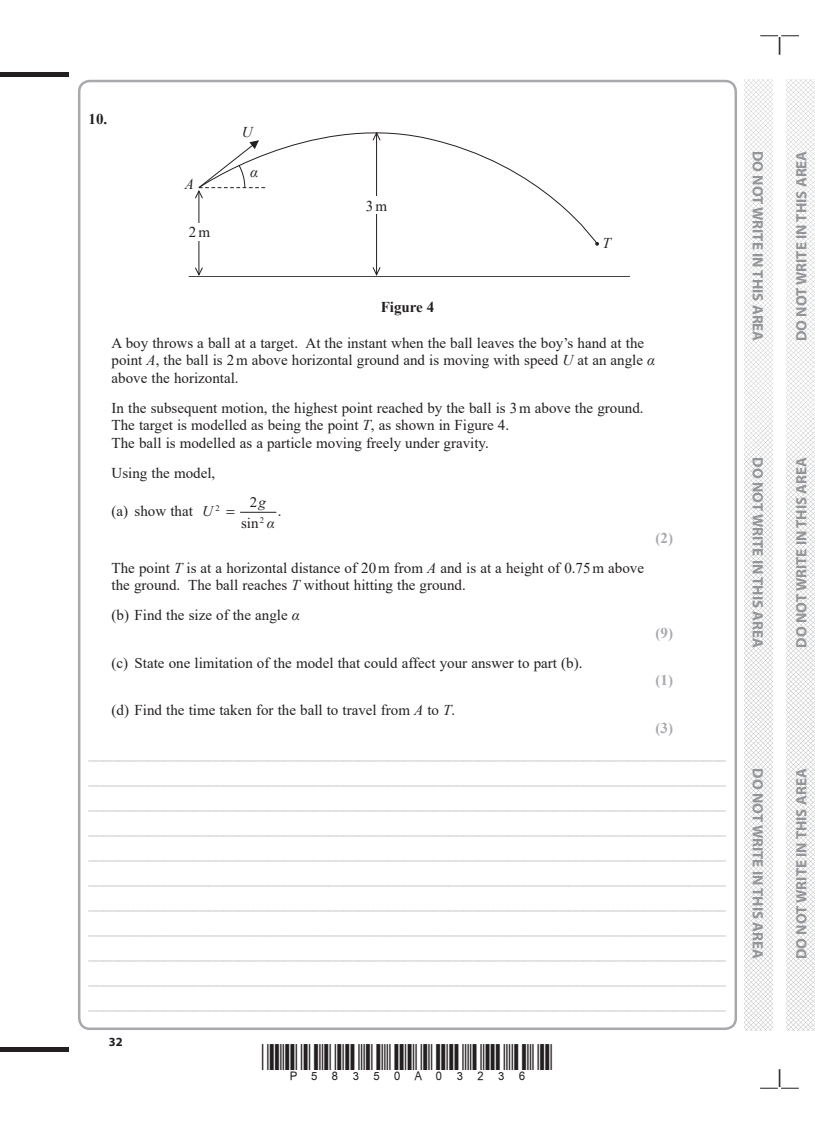
<style>
.page{position:relative;width:815px;height:1124px;background:#fff}
.page>*{position:absolute;margin:0;border:0;box-sizing:border-box;transform-origin:0 0}
.t1{font:15px/25px "Times New Roman";color:#a8a9ad;text-align:justify}
.t2{font:15px/17.5px "Times New Roman";color:#231f20}
.t3{font:700 15px "Myriad Pro";color:#939598}
.t4{font:700 15px "Times New Roman";color:#a8a9ad}
.t5{font:700 15px "Times New Roman";color:#231f20}
.t6{font:italic 15px "Times New Roman";color:#231f20}
.t7{font:14.88px/20.9px "Times New Roman";color:#231f20;text-align:center}
.t8{font:italic 14.88px "Times New Roman";color:#231f20}
.t9{font:700 12.5px "Myriad Pro";color:#231f20}
.t10{font:8.62px "Times New Roman";color:#231f20}
.s1{font-style:italic}
</style>
<div class="page">
<div style="left:0;top:72px;width:69px;height:5px;background:#231f20"></div>
<hr style="left:0;top:1047px;width:69px;height:4px;background:#231f20">
<svg style="left:760px;top:35px;width:39px;height:20px"></svg>
<svg style="left:760px;top:1069px;width:39px;height:19px"></svg>
<img style="left:744px;top:80px;width:28px;height:949px">
<img style="left:787px;top:80px;width:28px;height:949px">
<hr style="left:189px;top:276px;width:441px;height:1px;background:#231f20">
<svg style="left:194px;top:192px;width:73px;height:85px"></svg>
<svg style="left:372px;top:246px;width:9px;height:31px"></svg>
<svg style="left:198px;top:132px;width:401px;height:114px"></svg>
<div style="left:185px;top:223px;width:29px;height:18px;background:#fff"></div>
<div style="left:362px;top:196px;width:29px;height:18px;background:#fff"></div>
<hr style="left:241px;top:512px;width:35px;height:1px;background:#231f20">
<p class="t5" style="left:89px;top:108px;width:20px">10.</p>
<p class="t6" style="left:185px;top:174px;width:11px">A</p>
<p class="t2" style="left:189px;top:223px;width:23px">2m</p>
<p class="t6" style="left:242px;top:122px;width:12px">U</p>
<p class="t6" style="left:250px;top:162px;width:9px">α</p>
<p class="t2" style="left:366px;top:196px;width:23px">3m</p>
<p class="t6" style="left:602px;top:232px;width:10px">T</p>
<p class="t5" style="left:381px;top:296px;width:55px">Figure 4</p>
<p class="t2" style="left:112px;top:333px;width:545px">A boy throws a ball at a target. At the instant when the ball leaves the boy’s hand at the point <span class="s1">A</span>, the ball is 2m above horizontal ground and is moving with speed <span class="s1">U</span> at an angle <span class="s1">α </span>above the horizontal.</p>
<p class="t2" style="left:112px;top:398px;width:533px">In the subsequent motion, the highest point reached by the ball is 3m above the ground.<br>The target is modelled as being the point <span class="s1">T</span>, as shown in Figure 4.<br>The ball is modelled as a particle moving freely under gravity.</p>
<p class="t2" style="left:112px;top:463px;width:105px">Using the model,</p>
<p class="t2" style="left:112px;top:502px;width:83px">(a) show that</p>
<p class="t10" style="left:215px;top:502px;width:6px">2</p>
<p class="t10" style="left:260px;top:514px;width:6px">2</p>
<p class="t7" style="left:241px;top:492px;width:26px">2<span class="s1">g </span>sin</p>
<p class="t8" style="left:202px;top:501px;width:12px">U</p>
<p class="t2" style="left:278px;top:502px;width:5px">.</p>
<p class="t8" style="left:267px;top:512px;width:9px">α</p>
<p class="t2" style="left:112px;top:558px;width:534px">The point <span class="s1">T</span> is at a horizontal distance of 20m from <span class="s1">A</span> and is at a height of 0.75m above the ground. The ball reaches <span class="s1">T</span> without hitting the ground.</p>
<p class="t2" style="left:112px;top:605px;width:190px">(b) Find the size of the angle <span class="s1">α</span></p>
<p class="t2" style="left:112px;top:653px;width:472px">(c) State one limitation of the model that could affect your answer to part (b).</p>
<p class="t2" style="left:112px;top:700px;width:345px">(d) Find the time taken for the ball to travel from <span class="s1">A</span> to <span class="s1">T</span>.</p>
<p class="t4" style="left:655px;top:526px;width:19px">(2)</p>
<p class="t4" style="left:655px;top:621px;width:19px">(9)</p>
<p class="t4" style="left:655px;top:669px;width:19px">(1)</p>
<p class="t4" style="left:655px;top:716px;width:19px">(3)</p>
<p class="t1" style="left:89px;top:739px;width:639px">_____________________________________________________________________________________ _____________________________________________________________________________________ _____________________________________________________________________________________ _____________________________________________________________________________________ _____________________________________________________________________________________ _____________________________________________________________________________________ _____________________________________________________________________________________ _____________________________________________________________________________________ _____________________________________________________________________________________ _____________________________________________________________________________________ _____________________________________________________________________________________</p>
<p class="t9" style="left:109px;top:1033px;width:15px">32</p>
<p class="t3" style="left:767px;top:151px;width:192px;rotate:90deg">DO NOT WRITE IN THIS AREA</p>
<p class="t3" style="left:792px;top:341px;width:192px;rotate:-90deg">DO NOT WRITE IN THIS AREA</p>
<p class="t3" style="left:767px;top:457px;width:192px;rotate:90deg">DO NOT WRITE IN THIS AREA</p>
<p class="t3" style="left:792px;top:647px;width:192px;rotate:-90deg">DO NOT WRITE IN THIS AREA</p>
<p class="t3" style="left:767px;top:768px;width:192px;rotate:90deg">DO NOT WRITE IN THIS AREA</p>
<p class="t3" style="left:792px;top:958px;width:192px;rotate:-90deg">DO NOT WRITE IN THIS AREA</p>
</div>
